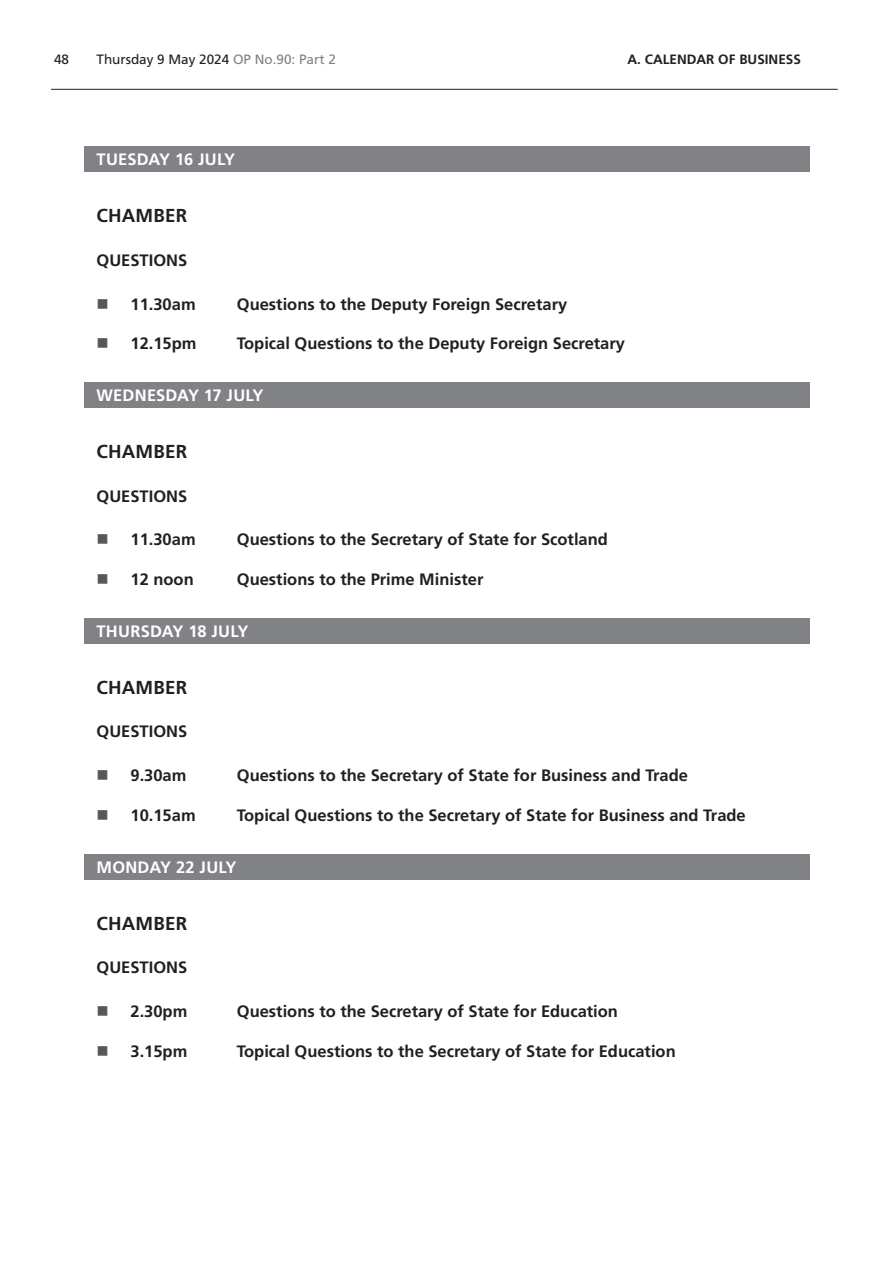
<style>
.page{position:relative;width:893px;height:1263px;background:#fff}
.page>*{position:absolute;margin:0;border:0;box-sizing:border-box;transform-origin:0 0}
.FbaLocation{font:700 18.75px "Frutiger LT Std";letter-spacing:.01em;color:#231f20}
.BoldCaps{font:700 16.5px "Frutiger LT Std";color:#231f20}
.Heading2Grey{font:700 16.5px "Frutiger LT Std";letter-spacing:.01em;color:#fff}
.t1{font:13.5px "Frutiger LT Std";color:#231f20}
.t2{font:700 13.5px "Frutiger LT Std";color:#231f20}
.s1{color:#808285}
</style>
<div class="page">
<hr style="left:51px;top:89px;width:787px;height:1px;background:#231f20">
<div style="left:84px;top:147px;width:725px;height:25px;background:#808285"></div>
<div style="left:84px;top:382px;width:725px;height:26px;background:#808285"></div>
<div style="left:84px;top:618px;width:725px;height:25px;background:#808285"></div>
<div style="left:84px;top:854px;width:725px;height:25px;background:#808285"></div>
<p class="t1" style="left:54px;top:52px;width:17px">48</p>
<p class="t1" style="left:97px;top:52px;width:241px">Thursday 9 May 2024 <span class="s1">OP No.90: Part 2</span></p>
<p class="t2" style="left:628px;top:52px;width:36px">A. Calendar</p>
<p class="t2" style="left:718px;top:52px;width:38px">of Business</p>
<h2 class="Heading2Grey" style="left:97px;top:150px;width:140px">TUESDAY 16 JULY</h2>
<p class="FbaLocation" style="left:97px;top:204px;width:92px">CHAMBER</p>
<p class="BoldCaps" style="left:97px;top:250px;width:92px">QUESTIONS</p>
<p class="BoldCaps" style="left:131px;top:294px;width:67px">11.30am</p>
<p class="BoldCaps" style="left:237px;top:294px;width:332px">Questions to the Deputy Foreign Secretary</p>
<p class="BoldCaps" style="left:131px;top:334px;width:68px">12.15pm</p>
<p class="BoldCaps" style="left:237px;top:334px;width:390px">Topical Questions to the Deputy Foreign Secretary</p>
<h2 class="Heading2Grey" style="left:97px;top:386px;width:168px">WEDNESDAY 17 JULY</h2>
<p class="FbaLocation" style="left:97px;top:440px;width:92px">CHAMBER</p>
<p class="BoldCaps" style="left:97px;top:486px;width:92px">QUESTIONS</p>
<p class="BoldCaps" style="left:131px;top:530px;width:67px">11.30am</p>
<p class="BoldCaps" style="left:237px;top:530px;width:373px">Questions to the Secretary of State for Scotland</p>
<p class="BoldCaps" style="left:131px;top:569px;width:65px">12 noon</p>
<p class="BoldCaps" style="left:237px;top:569px;width:248px">Questions to the Prime Minister</p>
<h2 class="Heading2Grey" style="left:97px;top:622px;width:153px">THURSDAY 18 JULY</h2>
<p class="FbaLocation" style="left:97px;top:676px;width:92px">CHAMBER</p>
<p class="BoldCaps" style="left:97px;top:722px;width:92px">QUESTIONS</p>
<p class="BoldCaps" style="left:131px;top:766px;width:57px">9.30am</p>
<p class="BoldCaps" style="left:237px;top:766px;width:453px">Questions to the Secretary of State for Business and Trade</p>
<p class="BoldCaps" style="left:131px;top:805px;width:67px">10.15am</p>
<p class="BoldCaps" style="left:237px;top:805px;width:510px">Topical Questions to the Secretary of State for Business and Trade</p>
<h2 class="Heading2Grey" style="left:97px;top:857px;width:141px">MONDAY 22 JULY</h2>
<p class="FbaLocation" style="left:97px;top:912px;width:92px">CHAMBER</p>
<p class="BoldCaps" style="left:97px;top:958px;width:92px">QUESTIONS</p>
<p class="BoldCaps" style="left:131px;top:1001px;width:58px">2.30pm</p>
<p class="BoldCaps" style="left:237px;top:1001px;width:383px">Questions to the Secretary of State for Education</p>
<p class="BoldCaps" style="left:131px;top:1041px;width:58px">3.15pm</p>
<p class="BoldCaps" style="left:237px;top:1041px;width:440px">Topical Questions to the Secretary of State for Education</p>
</div>
